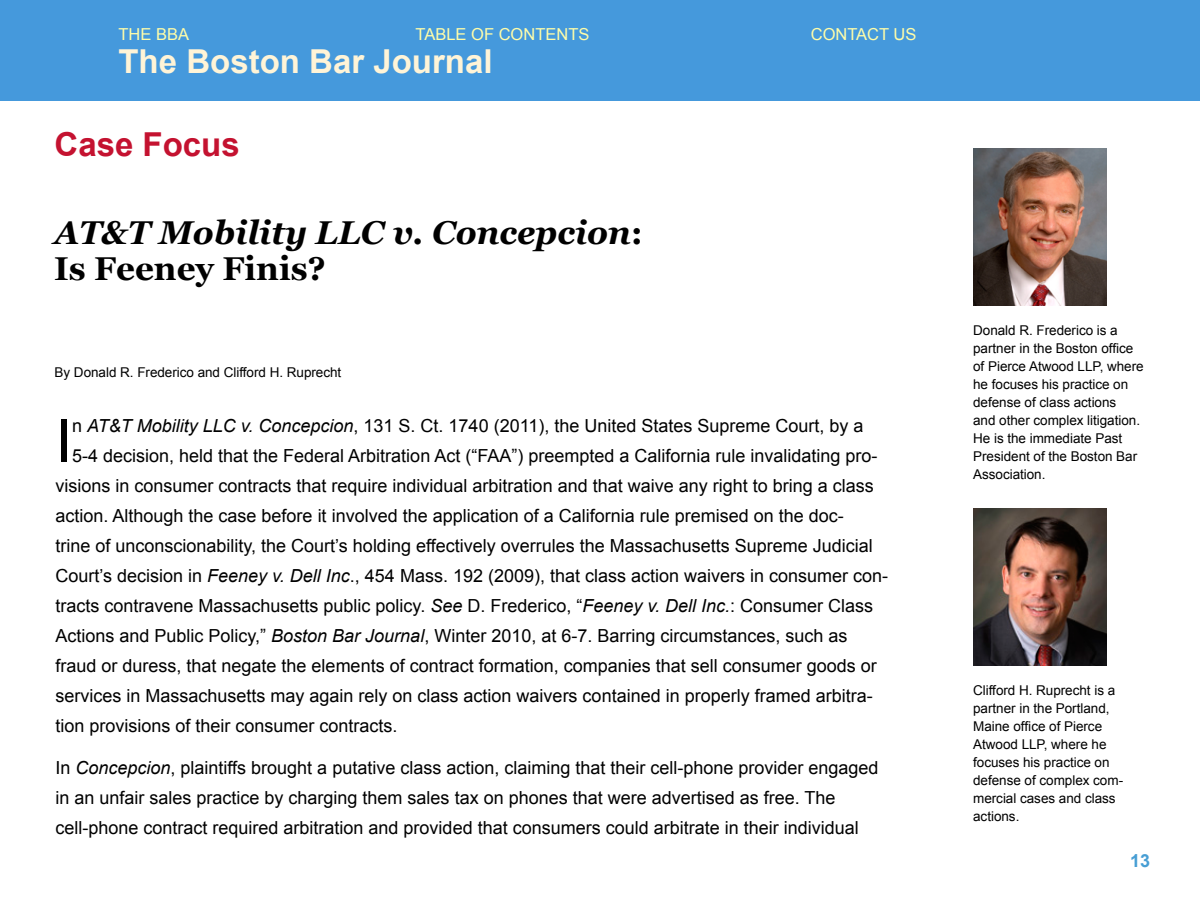
<style>
.page{position:relative;width:1200px;height:900px;background:#fff}
.page>*{position:absolute;margin:0;border:0;box-sizing:border-box;transform-origin:0 0}
.First_eParagraph{font:59.85px "Arial";color:#000}
.Article_Title{font:italic 700 33px/36px "Georgia";color:#000}
.t1{font:700 33px "Arial";color:#fff4d7}
.Red_Subhead_1{font:700 33px "Arial";color:#c41230}
.First_eParagraph-2{font:18px/30px "Arial";color:#000}
.t2{font:700 18px "Arial";color:#479ed4}
.t3{font:16.5px "Arial";color:#fffda9}
.Author_Bio{font:13.5px/18px "Arial";letter-spacing:-.005em;color:#000}
.s1{font-style:normal}
.s2{font-style:italic}
</style>
<div class="page">
<div style="left:0;top:0;width:1200px;height:100px;background:#4599dc"></div>
<img style="left:974px;top:148px;width:133px;height:158px">
<img style="left:973px;top:508px;width:134px;height:158px">
<p class="t3" style="left:118px;top:23px;width:72px">THE BBA</p>
<p class="t3" style="left:416px;top:23px;width:175px">TABLE OF CONTENTS</p>
<p class="t3" style="left:811px;top:23px;width:107px">CONTACT US</p>
<p class="t1" style="left:118px;top:40px;width:376px">The Boston Bar Journal</p>
<p class="Red_Subhead_1" style="left:55px;top:122px;width:187px">Case Focus</p>
<p class="Article_Title" style="left:54px;top:214px;width:591px">AT&amp;T Mobility LLC v. Concepcion<span class="s1">:<br>Is Feeney Finis?</span></p>
<p class="Author_Bio" style="left:55px;top:363px;width:288px">By Donald R. Frederico and Clifford H. Ruprecht</p>
<p class="First_eParagraph" style="left:56px;top:401px;width:18px">I</p>
<p class="First_eParagraph-2" style="left:72px;top:410px;width:793px">n <span class="s2">AT&amp;T Mobility LLC v. Concepcion</span>, 131 S. Ct. 1740 (2011), the United States Supreme Court, by a</p>
<p class="First_eParagraph-2" style="left:72px;top:440px;width:807px">5-4 decision, held that the Federal Arbitration Act (“FAA”) preempted a California rule invalidating pro-</p>
<p class="First_eParagraph-2" style="left:56px;top:470px;width:820px">visions in consumer contracts that require individual arbitration and that waive any right to bring a class</p>
<p class="First_eParagraph-2" style="left:56px;top:500px;width:790px">action. Although the case before it involved the application of a California rule premised on the doc-</p>
<p class="First_eParagraph-2" style="left:56px;top:530px;width:819px">trine of unconscionability, the Court’s holding effectively overrules the Massachusetts Supreme Judicial</p>
<p class="First_eParagraph-2" style="left:56px;top:560px;width:834px">Court’s decision in <span class="s2">Feeney v. Dell Inc</span>., 454 Mass. 192 (2009), that class action waivers in consumer con-</p>
<p class="First_eParagraph-2" style="left:56px;top:590px;width:819px">tracts contravene Massachusetts public policy. <span class="s2">See</span> D. Frederico, “<span class="s2">Feeney v. Dell Inc.</span>: Consumer Class</p>
<p class="First_eParagraph-2" style="left:56px;top:620px;width:794px">Actions and Public Policy,” <span class="s2">Boston Bar Journal</span>, Winter 2010, at 6-7. Barring circumstances, such as</p>
<p class="First_eParagraph-2" style="left:56px;top:650px;width:823px">fraud or duress, that negate the elements of contract formation, companies that sell consumer goods or</p>
<p class="First_eParagraph-2" style="left:56px;top:680px;width:819px">services in Massachusetts may again rely on class action waivers contained in properly framed arbitra-</p>
<p class="First_eParagraph-2" style="left:56px;top:710px;width:344px">tion provisions of their consumer contracts.</p>
<p class="First_eParagraph-2" style="left:56px;top:752px;width:825px">In <span class="s2">Concepcion</span>, plaintiffs brought a putative class action, claiming that their cell-phone provider engaged in an unfair sales practice by charging them sales tax on phones that were advertised as free. The cell-phone contract required arbitration and provided that consumers could arbitrate in their individual</p>
<p class="Author_Bio" style="left:973px;top:321px;width:172px">Donald R. Frederico is a partner in the Boston office of Pierce Atwood LLP, where he focuses his practice on defense of class actions<br>and other complex litigation.<br>He is the immediate Past<br>President of the Boston Bar<br>Association.</p>
<p class="Author_Bio" style="left:973px;top:682px;width:151px">Clifford H. Ruprecht is a partner in the Portland,<br>Maine office of Pierce<br>Atwood LLP, where he focuses his practice on defense of complex com&shy;mercial cases and class actions.</p>
<p class="t2" style="left:1130px;top:849px;width:22px">13</p>
</div>
